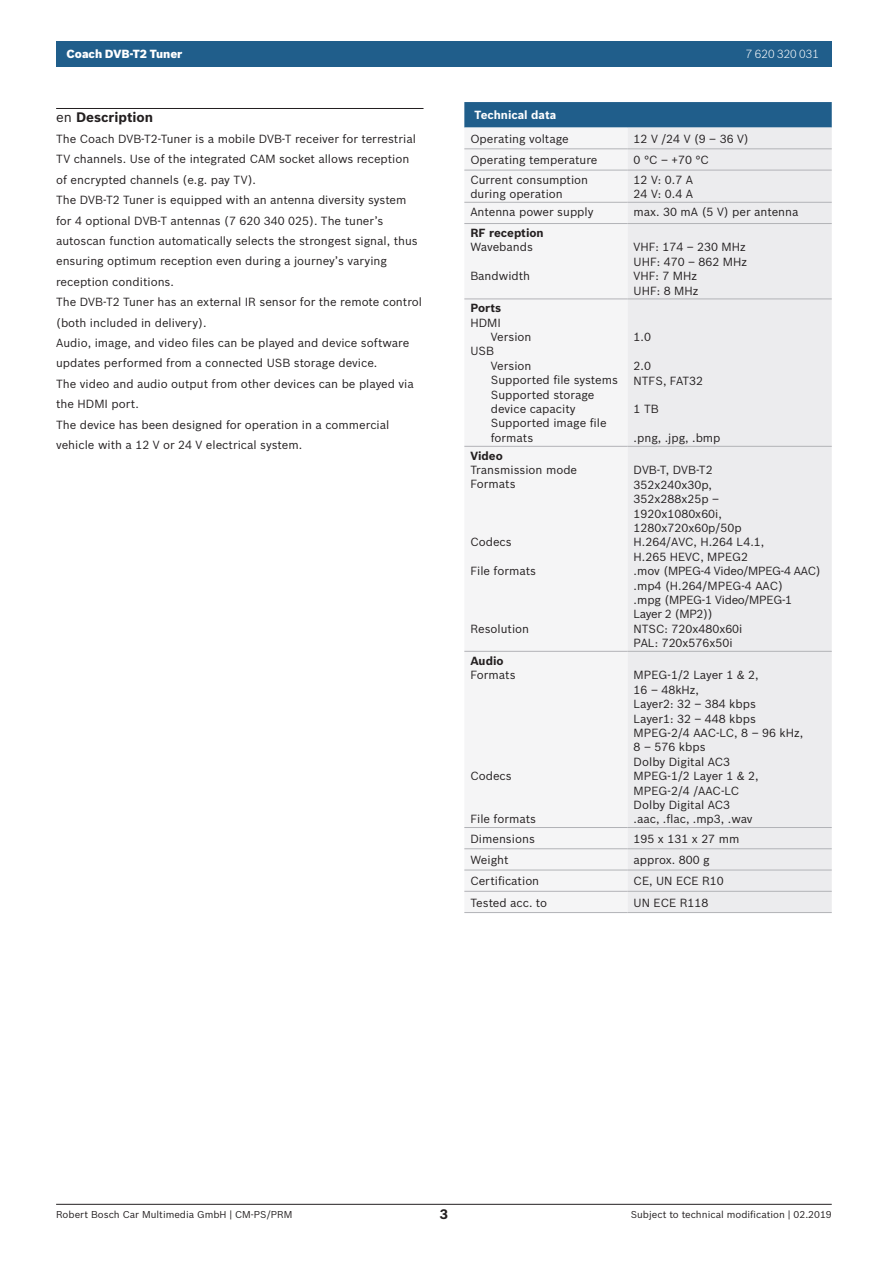
<style>
.page{position:relative;width:893px;height:1263px;background:#fff}
.page>*{position:absolute;margin:0;border:0;box-sizing:border-box;transform-origin:0 0}
.t1{font:700 13.5px "Bosch Sans";color:#231f20}
.t2{font:11.55px/14.4px "Bosch Sans";color:#231f20}
.t3{font:700 11.55px "Bosch Sans";color:#231f20}
.t4{font:900 11.55px "Bosch Sans";color:#fff}
.t5{font:11.55px "Bosch Sans";letter-spacing:.15em;color:#231f20}
.t6{font:700 11.55px "Bosch Sans";color:#fff}
.t7{font:300 11.55px "Bosch Sans";color:#fff}
.t8{font:9.75px "Bosch Sans";color:#231f20}
.s1{font-weight:400}
</style>
<div class="page">
<hr style="left:56px;top:1204px;width:776px;height:1px;background:#231f20">
<div style="left:56px;top:41px;width:776px;height:25px;background:#205e8b"></div>
<hr style="left:56px;top:108px;width:367px;height:1px;background:#231f20">
<svg style="left:464px;top:102px;width:368px;height:26px;background:#26628e"></svg>
<div style="left:464px;top:128px;width:164px;height:784px;background:#f5f5f6"></div>
<div style="left:628px;top:128px;width:204px;height:784px;background:#ececee"></div>
<hr style="left:464px;top:148px;width:164px;height:1px;background:#b2b3b7">
<hr style="left:628px;top:148px;width:204px;height:1px;background:#b2b3b7">
<hr style="left:464px;top:170px;width:164px;height:1px;background:#b2b3b7">
<hr style="left:628px;top:170px;width:204px;height:1px;background:#b2b3b7">
<hr style="left:464px;top:202px;width:164px;height:1px;background:#b2b3b7">
<hr style="left:464px;top:223px;width:164px;height:1px;background:#b2b3b7">
<hr style="left:628px;top:202px;width:204px;height:1px;background:#b2b3b7">
<hr style="left:628px;top:223px;width:204px;height:1px;background:#b2b3b7">
<hr style="left:464px;top:299px;width:164px;height:1px;background:#b2b3b7">
<hr style="left:464px;top:446px;width:164px;height:1px;background:#b2b3b7">
<hr style="left:464px;top:651px;width:164px;height:1px;background:#b2b3b7">
<hr style="left:628px;top:299px;width:204px;height:1px;background:#b2b3b7">
<hr style="left:628px;top:446px;width:204px;height:1px;background:#b2b3b7">
<hr style="left:628px;top:651px;width:204px;height:1px;background:#b2b3b7">
<hr style="left:464px;top:827px;width:164px;height:1px;background:#b2b3b7">
<hr style="left:464px;top:848px;width:164px;height:1px;background:#b2b3b7">
<hr style="left:628px;top:827px;width:204px;height:1px;background:#b2b3b7">
<hr style="left:628px;top:848px;width:204px;height:1px;background:#b2b3b7">
<hr style="left:464px;top:870px;width:164px;height:1px;background:#b2b3b7">
<hr style="left:628px;top:870px;width:204px;height:1px;background:#b2b3b7">
<hr style="left:464px;top:891px;width:164px;height:1px;background:#b2b3b7">
<hr style="left:464px;top:912px;width:164px;height:1px;background:#b2b3b7">
<hr style="left:628px;top:891px;width:204px;height:1px;background:#b2b3b7">
<hr style="left:628px;top:912px;width:204px;height:1px;background:#b2b3b7">
<p class="t4" style="left:66px;top:47px;width:118px">Coach DVB-T2 Tuner</p>
<p class="t7" style="left:746px;top:47px;width:75px">7 620 320 031</p>
<p class="t1" style="left:56px;top:109px;width:99px"><span class="s1">en</span> Description</p>
<p class="t2" style="left:56px;top:128px;width:367px;line-height:20.4px">The Coach DVB-T2-Tuner is a mobile DVB-T receiver for terrestrial TV channels. Use of the integrated CAM socket allows reception of encrypted channels (e.g. pay TV).<br>The DVB-T2 Tuner is equipped with an antenna diversity system for 4 optional DVB-T antennas (7 620 340 025). The tuner’s autoscan function automatically selects the strongest signal, thus ensuring optimum reception even during a journey’s varying reception conditions.<br>The DVB-T2 Tuner has an external IR sensor for the remote control (both included in delivery).<br>Audio, image, and video files can be played and device software updates performed from a connected USB storage device.<br>The video and audio output from other devices can be played via the HDMI port.<br>The device has been designed for operation in a commercial vehicle with a 12 V or 24 V electrical system.</p>
<p class="t6" style="left:475px;top:108px;width:83px">Technical data</p>
<p class="t2" style="left:470px;top:131px;width:100px">Operating voltage</p>
<p class="t5" style="left:634px;top:131px;width:117px">12V/24V(9–36V)</p>
<p class="t2" style="left:470px;top:153px;width:129px">Operating temperature</p>
<p class="t2" style="left:634px;top:153px;width:77px">0 °C – +70 °C</p>
<p class="t2" style="left:470px;top:172px;width:119px">Current consumption during operation</p>
<p class="t2" style="left:634px;top:172px;width:61px">12 V: 0.7 A<br>24 V: 0.4 A</p>
<p class="t2" style="left:470px;top:204px;width:125px">Antenna power supply</p>
<p class="t2" style="left:634px;top:204px;width:166px">max. 30 mA (5 V) per antenna</p>
<p class="t3" style="left:470px;top:225px;width:75px">RF reception</p>
<p class="t2" style="left:470px;top:240px;width:64px">Wavebands</p>
<p class="t2" style="left:470px;top:269px;width:61px">Bandwidth</p>
<p class="t2" style="left:634px;top:240px;width:115px">VHF: 174 – 230 MHz<br>UHF: 470 – 862 MHz<br>VHF: 7 MHz<br>UHF: 8 MHz</p>
<p class="t3" style="left:470px;top:301px;width:32px">Ports</p>
<p class="t2" style="left:470px;top:315px;width:32px">HDMI</p>
<p class="t2" style="left:491px;top:330px;width:42px">Version</p>
<p class="t2" style="left:470px;top:344px;width:25px">USB</p>
<p class="t2" style="left:491px;top:358px;width:42px">Version</p>
<p class="t2" style="left:491px;top:373px;width:129px">Supported file systems</p>
<p class="t2" style="left:491px;top:387px;width:105px">Supported storage</p>
<p class="t2" style="left:491px;top:402px;width:86px">device capacity</p>
<p class="t2" style="left:491px;top:416px;width:117px">Supported image file</p>
<p class="t2" style="left:491px;top:430px;width:44px">formats</p>
<p class="t3" style="left:470px;top:448px;width:34px">Video</p>
<p class="t2" style="left:470px;top:463px;width:108px">Transmission mode<br>Formats</p>
<p class="t2" style="left:470px;top:535px;width:43px">Codecs</p>
<p class="t2" style="left:470px;top:563px;width:67px">File formats</p>
<p class="t2" style="left:470px;top:621px;width:60px">Resolution</p>
<p class="t3" style="left:470px;top:653px;width:35px">Audio</p>
<p class="t2" style="left:470px;top:668px;width:47px">Formats</p>
<p class="t2" style="left:470px;top:768px;width:43px">Codecs</p>
<p class="t2" style="left:470px;top:812px;width:67px">File formats</p>
<p class="t2" style="left:634px;top:330px;width:19px">1.0</p>
<p class="t2" style="left:634px;top:359px;width:71px">2.0<br>NTFS, FAT32</p>
<p class="t2" style="left:634px;top:402px;width:27px">1 TB</p>
<p class="t2" style="left:634px;top:431px;width:88px">.png, .jpg, .bmp</p>
<p class="t2" style="left:634px;top:463px;width:189px">DVB-T, DVB-T2<br>352x240x30p,<br>352x288x25p –<br>1920x1080x60i,<br>1280x720x60p/50p<br>H.264/AVC, H.264 L4.1,<br>H.265 HEVC, MPEG2<br>.mov (MPEG-4 Video/MPEG-4 AAC) .mp4 (H.264/MPEG-4 AAC)<br>.mpg (MPEG-1 Video/MPEG-1<br>Layer 2 (MP2))<br>NTSC: 720x480x60i<br>PAL: 720x576x50i</p>
<p class="t2" style="left:634px;top:668px;width:171px">MPEG-1/2 Layer 1 &amp; 2,<br>16 – 48kHz,<br>Layer2: 32 – 384 kbps<br>Layer1: 32 – 448 kbps<br>MPEG-2/4 AAC-LC, 8 – 96 kHz,<br>8 – 576 kbps<br>Dolby Digital AC3<br>MPEG-1/2 Layer 1 &amp; 2,<br>MPEG-2/4 /AAC-LC<br>Dolby Digital AC3<br>.aac, .flac, .mp3, .wav</p>
<p class="t2" style="left:470px;top:831px;width:66px">Dimensions</p>
<p class="t2" style="left:634px;top:831px;width:107px">195 x 131 x 27 mm</p>
<p class="t2" style="left:470px;top:853px;width:40px">Weight</p>
<p class="t2" style="left:634px;top:853px;width:77px">approx. 800 g</p>
<p class="t2" style="left:470px;top:874px;width:70px">Certification</p>
<p class="t2" style="left:634px;top:874px;width:92px">CE, UN ECE R10</p>
<p class="t2" style="left:470px;top:895px;width:78px">Tested acc. to</p>
<p class="t2" style="left:634px;top:895px;width:76px">UN ECE R118</p>
<p class="t8" style="left:56px;top:1208px;width:238px">Robert Bosch Car Multimedia GmbH | CM-PS/PRM</p>
<p class="t1" style="left:440px;top:1206px;width:10px">3</p>
<p class="t8" style="left:631px;top:1208px;width:202px">Subject to technical modification | 02.2019</p>
</div>
